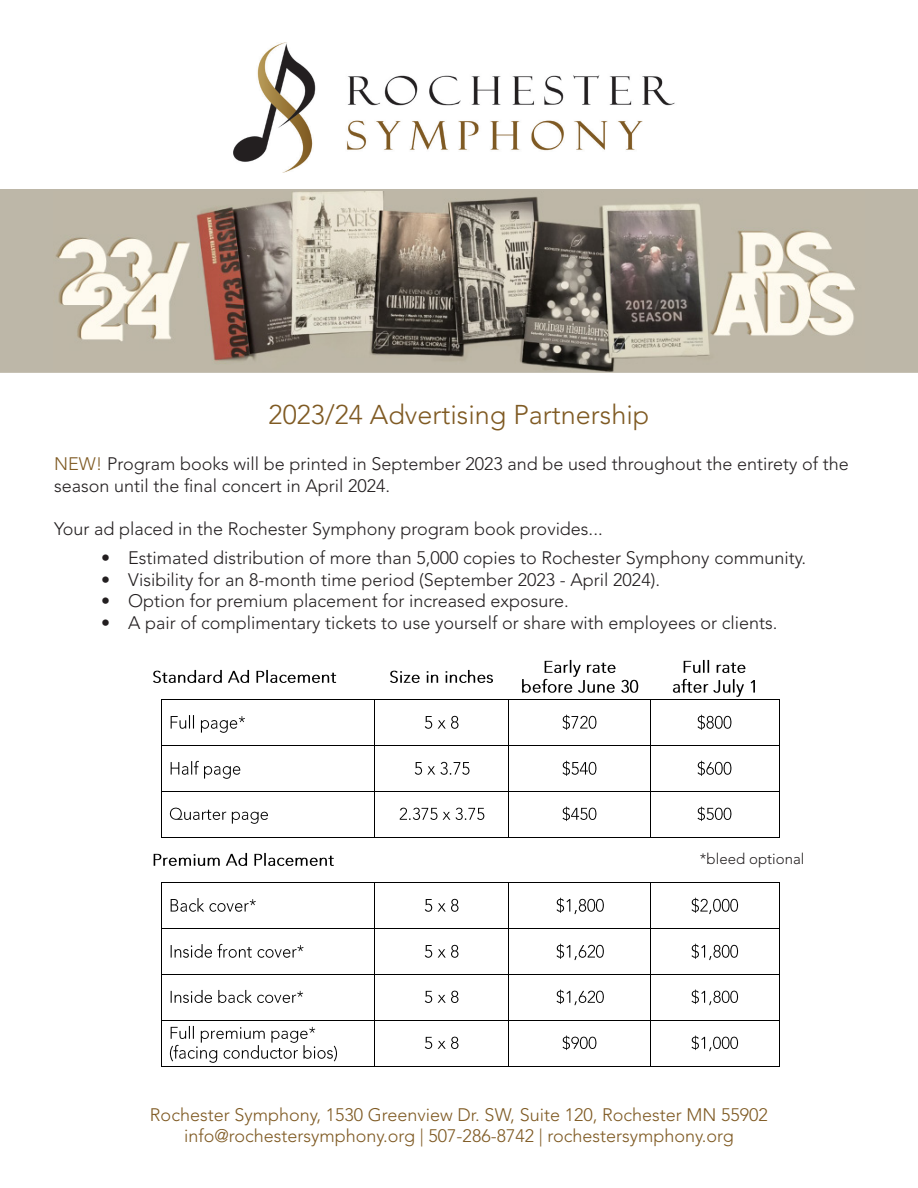
<style>
.page{position:relative;width:918px;height:1188px;background:#fff}
.page>*{position:absolute;margin:0;border:0;box-sizing:border-box;transform-origin:0 0}
.t1{font:300 27px "Avenir LT Std";color:#7f5a23}
.t2{font:300 18px/21.6px "Avenir LT Std";color:#231f20}
.t3{font:300 18px "Avenir LT Std";color:#7f5a23}
.t4{font:300 15px "Avenir LT Std";color:#231f20}
.s1{color:#7f5a23}
</style>
<div class="page">
<div style="left:0;top:189px;width:918px;height:184px;background:#bdb7a8"></div>
<img style="left:54px;top:191px;width:810px;height:180px">
<img style="left:234px;top:42px;width:441px;height:131px">
<img style="left:153px;top:669px;width:184px;height:14px">
<img style="left:390px;top:669px;width:103px;height:14px">
<img style="left:544px;top:659px;width:72px;height:18px">
<img style="left:522px;top:678px;width:117px;height:15px">
<img style="left:683px;top:659px;width:63px;height:14px">
<img style="left:672px;top:678px;width:83px;height:18px">
<img style="left:170px;top:715px;width:75px;height:17px">
<img style="left:425px;top:715px;width:34px;height:14px">
<img style="left:562px;top:714px;width:35px;height:16px">
<img style="left:698px;top:714px;width:34px;height:16px">
<hr style="left:162px;top:699px;width:212px;height:1px;background:#000">
<hr style="left:376px;top:699px;width:132px;height:1px;background:#000">
<hr style="left:510px;top:699px;width:141px;height:1px;background:#000">
<hr style="left:652px;top:699px;width:127px;height:1px;background:#000">
<hr style="left:161px;top:700px;width:1px;height:45px;background:#000">
<hr style="left:374px;top:700px;width:1px;height:45px;background:#000">
<hr style="left:508px;top:700px;width:1px;height:45px;background:#000">
<hr style="left:651px;top:700px;width:1px;height:45px;background:#000">
<hr style="left:779px;top:700px;width:1px;height:45px;background:#000">
<img style="left:170px;top:760px;width:71px;height:18px">
<img style="left:414px;top:761px;width:56px;height:14px">
<img style="left:562px;top:760px;width:35px;height:16px">
<img style="left:698px;top:760px;width:34px;height:16px">
<hr style="left:162px;top:745px;width:212px;height:1px;background:#000">
<hr style="left:375px;top:745px;width:133px;height:1px;background:#000">
<hr style="left:509px;top:745px;width:142px;height:1px;background:#000">
<hr style="left:651px;top:745px;width:128px;height:1px;background:#000">
<hr style="left:161px;top:746px;width:1px;height:45px;background:#000">
<hr style="left:374px;top:746px;width:1px;height:45px;background:#000">
<hr style="left:508px;top:746px;width:1px;height:45px;background:#000">
<hr style="left:651px;top:746px;width:1px;height:45px;background:#000">
<hr style="left:779px;top:746px;width:1px;height:45px;background:#000">
<img style="left:169px;top:807px;width:99px;height:17px">
<img style="left:399px;top:807px;width:86px;height:13px">
<img style="left:562px;top:806px;width:35px;height:16px">
<img style="left:698px;top:806px;width:34px;height:16px">
<hr style="left:162px;top:791px;width:212px;height:1px;background:#000">
<hr style="left:375px;top:791px;width:133px;height:1px;background:#000">
<hr style="left:509px;top:791px;width:142px;height:1px;background:#000">
<hr style="left:651px;top:791px;width:128px;height:1px;background:#000">
<hr style="left:161px;top:792px;width:1px;height:45px;background:#000">
<hr style="left:374px;top:792px;width:1px;height:45px;background:#000">
<hr style="left:508px;top:792px;width:1px;height:45px;background:#000">
<hr style="left:651px;top:792px;width:1px;height:45px;background:#000">
<hr style="left:779px;top:792px;width:1px;height:45px;background:#000">
<img style="left:153px;top:852px;width:181px;height:14px">
<hr style="left:162px;top:837px;width:212px;height:1px;background:#000">
<hr style="left:376px;top:837px;width:132px;height:1px;background:#000">
<hr style="left:510px;top:837px;width:141px;height:1px;background:#000">
<hr style="left:652px;top:837px;width:127px;height:1px;background:#000">
<img style="left:170px;top:898px;width:86px;height:14px">
<img style="left:425px;top:898px;width:34px;height:14px">
<img style="left:556px;top:897px;width:48px;height:18px">
<img style="left:691px;top:897px;width:48px;height:18px">
<hr style="left:162px;top:883px;width:212px;height:1px;background:#000">
<hr style="left:376px;top:883px;width:132px;height:1px;background:#000">
<hr style="left:510px;top:883px;width:141px;height:1px;background:#000">
<hr style="left:652px;top:883px;width:127px;height:1px;background:#000">
<hr style="left:161px;top:883px;width:1px;height:45px;background:#000">
<hr style="left:374px;top:883px;width:1px;height:45px;background:#000">
<hr style="left:508px;top:883px;width:1px;height:45px;background:#000">
<hr style="left:651px;top:883px;width:1px;height:45px;background:#000">
<hr style="left:779px;top:883px;width:1px;height:45px;background:#000">
<img style="left:170px;top:943px;width:134px;height:15px">
<img style="left:425px;top:944px;width:34px;height:14px">
<img style="left:556px;top:943px;width:48px;height:18px">
<img style="left:691px;top:943px;width:48px;height:18px">
<hr style="left:162px;top:928px;width:212px;height:1px;background:#000">
<hr style="left:375px;top:928px;width:133px;height:1px;background:#000">
<hr style="left:509px;top:928px;width:142px;height:1px;background:#000">
<hr style="left:651px;top:928px;width:128px;height:1px;background:#000">
<hr style="left:161px;top:929px;width:1px;height:45px;background:#000">
<hr style="left:374px;top:929px;width:1px;height:45px;background:#000">
<hr style="left:508px;top:929px;width:1px;height:45px;background:#000">
<hr style="left:651px;top:929px;width:1px;height:45px;background:#000">
<hr style="left:779px;top:929px;width:1px;height:45px;background:#000">
<img style="left:170px;top:989px;width:134px;height:14px">
<img style="left:425px;top:990px;width:34px;height:13px">
<img style="left:556px;top:989px;width:48px;height:17px">
<img style="left:691px;top:989px;width:48px;height:17px">
<hr style="left:162px;top:974px;width:212px;height:1px;background:#000">
<hr style="left:375px;top:974px;width:133px;height:1px;background:#000">
<hr style="left:509px;top:974px;width:142px;height:1px;background:#000">
<hr style="left:651px;top:974px;width:128px;height:1px;background:#000">
<hr style="left:161px;top:975px;width:1px;height:45px;background:#000">
<hr style="left:374px;top:975px;width:1px;height:45px;background:#000">
<hr style="left:508px;top:975px;width:1px;height:45px;background:#000">
<hr style="left:651px;top:975px;width:1px;height:45px;background:#000">
<hr style="left:779px;top:975px;width:1px;height:45px;background:#000">
<img style="left:170px;top:1025px;width:146px;height:18px">
<img style="left:169px;top:1044px;width:168px;height:18px">
<img style="left:425px;top:1036px;width:34px;height:13px">
<img style="left:562px;top:1035px;width:35px;height:16px">
<img style="left:691px;top:1035px;width:48px;height:17px">
<hr style="left:162px;top:1020px;width:212px;height:1px;background:#000">
<hr style="left:375px;top:1020px;width:133px;height:1px;background:#000">
<hr style="left:509px;top:1020px;width:142px;height:1px;background:#000">
<hr style="left:651px;top:1020px;width:128px;height:1px;background:#000">
<hr style="left:161px;top:1020px;width:1px;height:46px;background:#000">
<hr style="left:162px;top:1066px;width:212px;height:1px;background:#000">
<hr style="left:374px;top:1020px;width:1px;height:46px;background:#000">
<hr style="left:375px;top:1066px;width:133px;height:1px;background:#000">
<hr style="left:508px;top:1020px;width:1px;height:46px;background:#000">
<hr style="left:509px;top:1066px;width:142px;height:1px;background:#000">
<hr style="left:651px;top:1020px;width:1px;height:46px;background:#000">
<hr style="left:651px;top:1066px;width:128px;height:1px;background:#000">
<hr style="left:779px;top:1020px;width:1px;height:46px;background:#000">
<p class="t1" style="left:269px;top:399px;width:382px">2023/24 Advertising Partnership</p>
<p class="t2" style="left:54px;top:454px;width:796px"><span class="s1">NEW!</span> Program books will be printed in September 2023 and be used throughout the entirety of the season until the final concert in April 2024.</p>
<p class="t2" style="left:54px;top:518px;width:550px">Your ad placed in the Rochester Symphony program book provides...</p>
<p class="t2" style="left:101px;top:547px;width:706px">• Estimated distribution of more than 5,000 copies to Rochester Symphony community.</p>
<p class="t2" style="left:101px;top:569px;width:560px">• Visibility for an 8-month time period (September 2023 - April 2024).</p>
<p class="t2" style="left:101px;top:590px;width:469px">• Option for premium placement for increased exposure.</p>
<p class="t2" style="left:101px;top:612px;width:678px">• A pair of complimentary tickets to use yourself or share with employees or clients.</p>
<p class="t4" style="left:700px;top:850px;width:106px">*bleed optional</p>
<p class="t3" style="left:150px;top:1104px;width:620px">Rochester Symphony, 1530 Greenview Dr. SW, Suite 120, Rochester MN 55902</p>
<p class="t3" style="left:184px;top:1125px;width:551px">info@rochestersymphony.org | 507-286-8742 | rochestersymphony.org</p>
</div>
